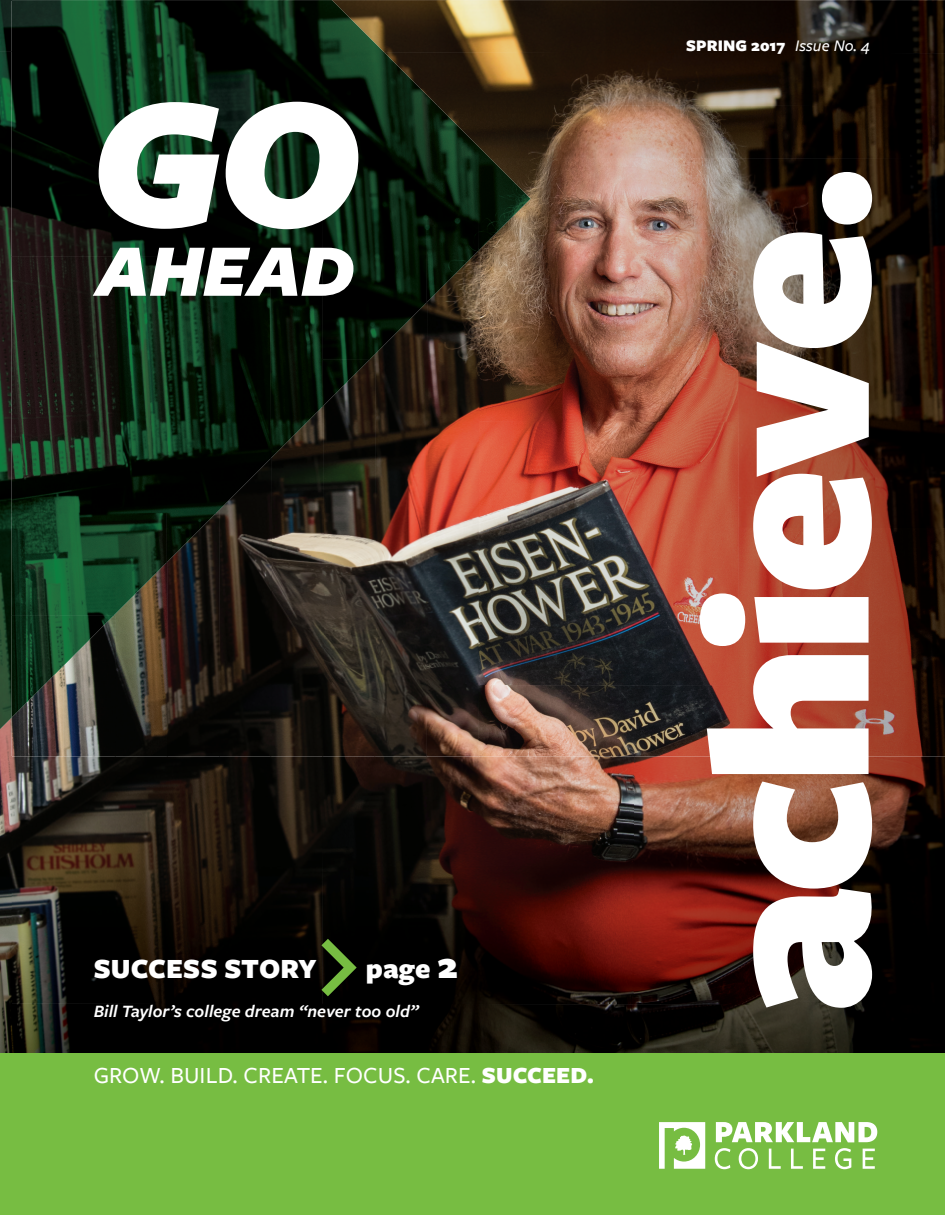
<style>
.page{position:relative;width:945px;height:1215px;background:#fff}
.page>*{position:absolute;margin:0;border:0;box-sizing:border-box;transform-origin:0 0}
.t1{font:900 238.95px "Freight Sans Pro";letter-spacing:-.04em;color:#fff}
.t2{font:900 28.8px "Freight Sans Pro";letter-spacing:.005em;color:#fff}
.t3{font:500 24px "Freight Sans Pro";letter-spacing:.005em;color:#fff}
.t4{font:italic 600 18px "Freight Sans Pro";letter-spacing:.005em;color:#fff}
.t5{font:900 16.8px "Freight Sans Pro";letter-spacing:.005em;color:#fff}
.s1{font-size:39px}
.s2{font-weight:900}
.s3{font-weight:500;font-style:italic}
</style>
<div class="page">
<img style="left:333px;top:0;width:612px;height:1px">
<img style="left:0;top:729px;width:12px;height:325px">
<img style="left:427px;top:1px;width:518px;height:51px">
<img style="left:427px;top:52px;width:518px;height:53px">
<img style="left:479px;top:105px;width:466px;height:53px">
<img style="left:480px;top:158px;width:465px;height:599px">
<img style="left:428px;top:251px;width:52px;height:506px">
<img style="left:376px;top:303px;width:52px;height:454px">
<img style="left:324px;top:360px;width:52px;height:397px">
<img style="left:272px;top:407px;width:52px;height:350px">
<img style="left:220px;top:459px;width:52px;height:298px">
<img style="left:168px;top:513px;width:52px;height:244px">
<img style="left:116px;top:563px;width:52px;height:194px">
<img style="left:64px;top:616px;width:52px;height:141px">
<img style="left:12px;top:718px;width:52px;height:39px">
<img style="left:12px;top:1005px;width:933px;height:49px">
<img style="left:0;top:0;width:333px;height:51px">
<img style="left:0;top:51px;width:12px;height:678px">
<img style="left:12px;top:1px;width:310px;height:255px">
<img style="left:322px;top:1px;width:105px;height:359px">
<img style="left:426px;top:95px;width:53px;height:208px">
<img style="left:478px;top:147px;width:53px;height:104px">
<img style="left:12px;top:256px;width:259px;height:257px">
<img style="left:270px;top:296px;width:53px;height:163px">
<img style="left:322px;top:359px;width:48px;height:48px">
<img style="left:12px;top:513px;width:155px;height:103px">
<img style="left:166px;top:513px;width:50px;height:50px">
<img style="left:12px;top:615px;width:102px;height:103px">
<svg style="left:99px;top:102px;width:120px;height:127px"></svg>
<svg style="left:226px;top:102px;width:132px;height:127px"></svg>
<svg style="left:93px;top:248px;width:261px;height:48px"></svg>
<div style="left:0;top:1054px;width:945px;height:161px;background:#77bd42"></div>
<svg style="left:659px;top:1122px;width:46px;height:47px"></svg>
<svg style="left:716px;top:1122px;width:161px;height:20px"></svg>
<svg style="left:715px;top:1148px;width:16px;height:21px"></svg>
<svg style="left:739px;top:1148px;width:19px;height:21px"></svg>
<svg style="left:769px;top:1149px;width:12px;height:20px"></svg>
<svg style="left:791px;top:1149px;width:12px;height:20px"></svg>
<svg style="left:813px;top:1149px;width:12px;height:20px"></svg>
<svg style="left:835px;top:1148px;width:16px;height:21px"></svg>
<svg style="left:863px;top:1149px;width:12px;height:20px"></svg>
<img style="left:0;top:757px;width:12px;height:296px">
<img style="left:12px;top:757px;width:933px;height:248px">
<svg style="left:321px;top:939px;width:36px;height:57px;background:#283e15"></svg>
<p class="t2" style="left:94px;top:948px;width:225px">SUCCESS STORY</p>
<p class="t2" style="left:366px;top:948px;width:93px">page <span class="s1">2</span></p>
<p class="t4" style="left:94px;top:1000px;width:326px">Bill Taylor’s college dream “never too old”</p>
<p class="t3" style="left:94px;top:1059px;width:502px">GROW. BUILD. CREATE. FOCUS. CARE. <span class="s2">SUCCEED.</span></p>
<p class="t5" style="left:686px;top:34px;width:185px">SPRING 2017 <span class="s3">Issue No. 4</span></p>
<h1 class="t1" style="left:624px;top:1015px;width:855px;rotate:-90deg">achieve.</h1>
</div>
